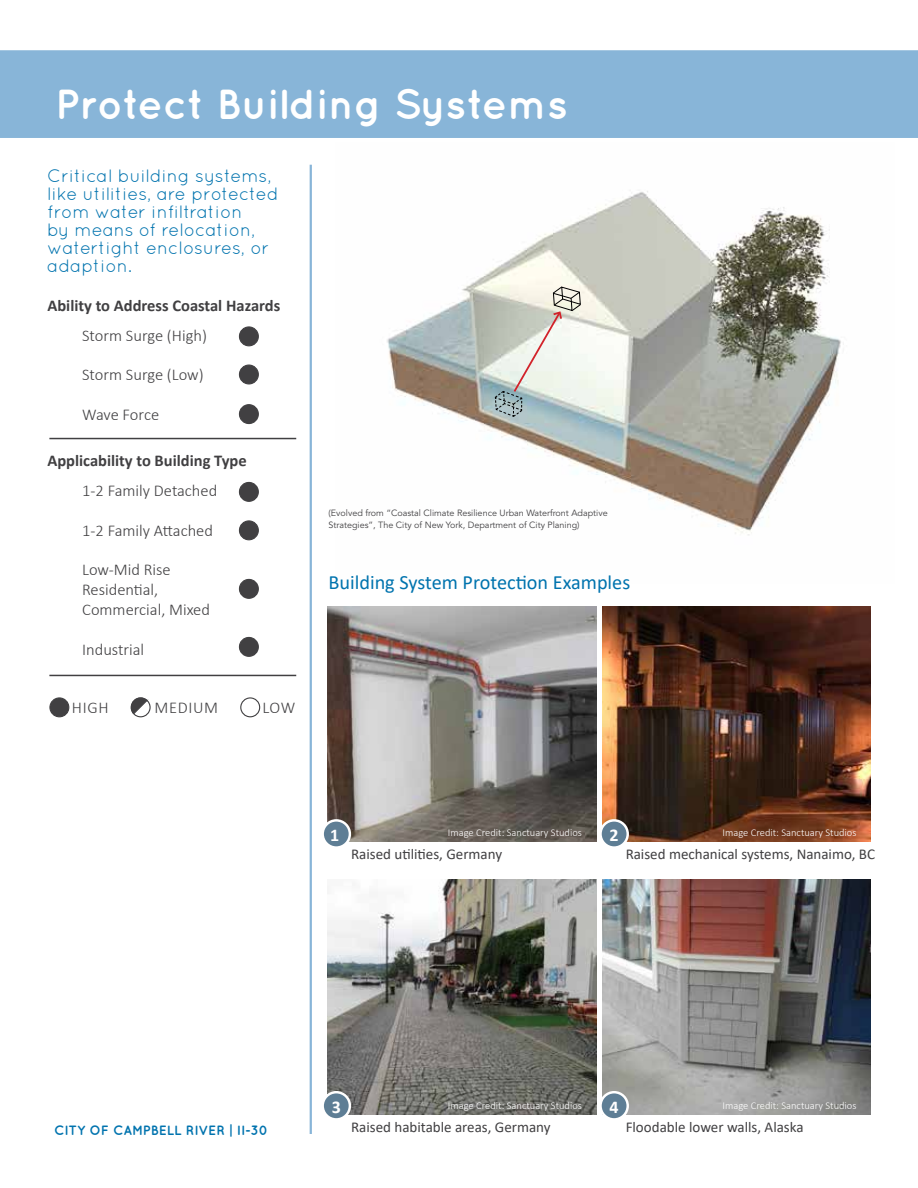
<style>
.page{position:relative;width:918px;height:1188px;background:#fff}
.page>*{position:absolute;margin:0;border:0;box-sizing:border-box;transform-origin:0 0}
.t1{font:700 42px "Quicksand";color:#fff}
.t2{font:20.25px "Calibri";color:#0073ae}
.t3{font:18px/18px "Quicksand";color:#0073ae}
.t4{font:700 18px "Calibri";color:#fff}
.t5{font:300 16.5px/19.8px "Calibri";color:#414042}
.t6{font:700 16.5px "Calibri";color:#414042}
.t7{font:15px "Calibri";color:#414042}
.t8{font:700 13.5px "Quicksand";color:#0073ae}
.t9{font:300 10.5px "Calibri";color:#fff}
.t10{font:9px/12px "Avenir LT Std";color:#414042}
</style>
<div class="page">
<div style="left:0;top:50px;width:918px;height:88px;background:#88b5d8"></div>
<hr style="left:310px;top:165px;width:2px;height:969px;background:#88b5d8">
<img style="left:387px;top:191px;width:454px;height:345px">
<svg style="left:494px;top:286px;width:88px;height:132px"></svg>
<div style="left:239px;top:365px;width:19px;height:19px;background:#414042;border-radius:50%"></div>
<div style="left:239px;top:365px;width:20px;height:19px;border:1px solid #414042;border-radius:50%"></div>
<div style="left:239px;top:405px;width:19px;height:19px;background:#414042;border-radius:50%"></div>
<div style="left:239px;top:404px;width:20px;height:20px;border:1px solid #414042;border-radius:50%"></div>
<div style="left:239px;top:327px;width:19px;height:19px;background:#414042;border-radius:50%"></div>
<div style="left:239px;top:326px;width:20px;height:20px;border:1px solid #414042;border-radius:50%"></div>
<div style="left:239px;top:579px;width:19px;height:19px;background:#414042;border-radius:50%"></div>
<div style="left:239px;top:579px;width:20px;height:20px;border:1px solid #414042;border-radius:50%"></div>
<div style="left:239px;top:521px;width:19px;height:19px;background:#414042;border-radius:50%"></div>
<div style="left:239px;top:520px;width:20px;height:20px;border:1px solid #414042;border-radius:50%"></div>
<div style="left:239px;top:482px;width:19px;height:19px;background:#414042;border-radius:50%"></div>
<div style="left:239px;top:482px;width:20px;height:20px;border:1px solid #414042;border-radius:50%"></div>
<div style="left:239px;top:637px;width:19px;height:19px;background:#414042;border-radius:50%"></div>
<div style="left:239px;top:637px;width:20px;height:20px;border:1px solid #414042;border-radius:50%"></div>
<img style="left:328px;top:606px;width:268px;height:235px">
<img style="left:328px;top:879px;width:268px;height:236px">
<img style="left:602px;top:606px;width:269px;height:235px">
<img style="left:602px;top:879px;width:269px;height:236px">
<div style="left:323px;top:820px;width:27px;height:28px;background:#5e7e95;border-radius:50%"></div>
<div style="left:321px;top:819px;width:30px;height:30px;border:2px solid #fff;border-radius:50%"></div>
<div style="left:323px;top:1092px;width:27px;height:27px;background:#5e7e95;border-radius:50%"></div>
<div style="left:321px;top:1091px;width:30px;height:30px;border:2px solid #fff;border-radius:50%"></div>
<div style="left:601px;top:820px;width:27px;height:28px;background:#5e7e95;border-radius:50%"></div>
<div style="left:599px;top:819px;width:30px;height:30px;border:2px solid #fff;border-radius:50%"></div>
<div style="left:601px;top:1092px;width:27px;height:27px;background:#5e7e95;border-radius:50%"></div>
<div style="left:599px;top:1091px;width:30px;height:30px;border:2px solid #fff;border-radius:50%"></div>
<div style="left:240px;top:697px;width:20px;height:20px;border:1px solid #414042;border-radius:50%"></div>
<div style="left:50px;top:698px;width:19px;height:19px;background:#414042;border-radius:50%"></div>
<div style="left:49px;top:697px;width:20px;height:20px;border:1px solid #414042;border-radius:50%"></div>
<svg style="left:130px;top:697px;width:19px;height:19px"></svg>
<div style="left:131px;top:697px;width:20px;height:20px;border:1px solid #414042;border-radius:50%"></div>
<hr style="left:49px;top:438px;width:247px;height:1px;background:#414042">
<hr style="left:49px;top:675px;width:247px;height:1px;background:#414042">
<h1 class="t1" style="left:55px;top:79px;width:514px">Protect Building Systems</h1>
<p class="t3" style="left:47px;top:167px;width:233px">Critical building systems, like utilities, are protected from water infiltration<br>by means of relocation, watertight enclosures, or adaption.</p>
<p class="t6" style="left:47px;top:294px;width:234px">Ability to Address Coastal Hazards</p>
<p class="t5" style="left:82px;top:325px;width:126px">Storm Surge (High)</p>
<p class="t5" style="left:82px;top:365px;width:123px">Storm Surge (Low)</p>
<p class="t5" style="left:82px;top:405px;width:78px">Wave Force</p>
<p class="t6" style="left:47px;top:449px;width:201px">Applicability to Building Type</p>
<p class="t5" style="left:82px;top:481px;width:137px">1-2 Family Detached</p>
<p class="t5" style="left:82px;top:520px;width:132px">1-2 Family Attached</p>
<p class="t5" style="left:82px;top:560px;width:129px">Low-Mid Rise<br>Residential,<br>Commercial, Mixed</p>
<p class="t5" style="left:82px;top:639px;width:64px">Industrial</p>
<p class="t5" style="left:72px;top:698px;width:38px">HIGH</p>
<p class="t5" style="left:154px;top:698px;width:65px">MEDIUM</p>
<p class="t5" style="left:262px;top:698px;width:34px">LOW</p>
<p class="t10" style="left:328px;top:507px;width:281px">(Evolved from “Coastal Climate Resilience Urban Waterfront Adaptive<br>Strategies”, The City of New York, Department of City Planing)</p>
<p class="t2" style="left:328px;top:569px;width:303px">Building System Protection Examples</p>
<p class="t4" style="left:330px;top:822px;width:11px">1</p>
<p class="t9" style="left:448px;top:826px;width:135px">Image Credit: Sanctuary Studios</p>
<p class="t9" style="left:723px;top:826px;width:135px">Image Credit: Sanctuary Studios</p>
<p class="t4" style="left:610px;top:822px;width:11px">2</p>
<p class="t7" style="left:351px;top:844px;width:153px">Raised utilities, Germany</p>
<p class="t7" style="left:626px;top:844px;width:251px">Raised mechanical systems, Nanaimo, BC</p>
<p class="t8" style="left:54px;top:1122px;width:216px">CITY OF CAMPBELL RIVER | II-30</p>
<p class="t4" style="left:332px;top:1094px;width:11px">3</p>
<p class="t4" style="left:610px;top:1094px;width:11px">4</p>
<p class="t9" style="left:448px;top:1099px;width:135px">Image Credit: Sanctuary Studios</p>
<p class="t9" style="left:723px;top:1099px;width:135px">Image Credit: Sanctuary Studios</p>
<p class="t7" style="left:351px;top:1116px;width:201px">Raised habitable areas, Germany</p>
<p class="t7" style="left:626px;top:1116px;width:179px">Floodable lower walls, Alaska</p>
</div>
